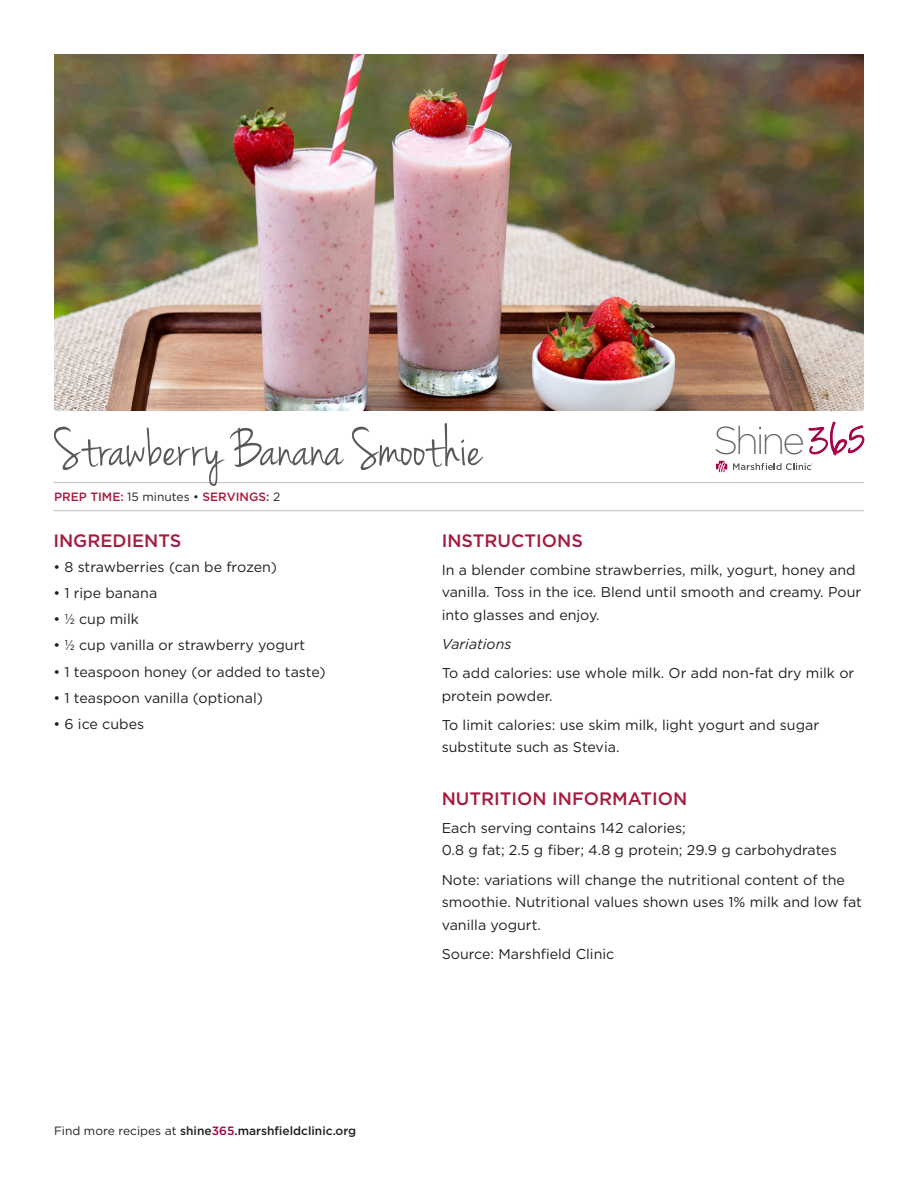
<style>
.page{position:relative;width:918px;height:1188px;background:#fff}
.page>*{position:absolute;margin:0;border:0;box-sizing:border-box;transform-origin:0 0}
.t1{font:58.5px "Jenna Sue";color:#57585a}
.t2{font:200 38.7px "Gotham";letter-spacing:-.08em;color:#57585a}
.Subhead{font:500 18px "Gotham";color:#a61a3d}
.Instructions_Body{font:14.25px/22.5px "Gotham";color:#231f20}
.Ingredient_List{font:14.25px "Gotham";color:#231f20}
.Instructions_Body-2{font:italic 14.25px "Gotham";color:#231f20}
.Ingredient_List-2{font:500 12px "Gotham";color:#231f20}
.Details{font:500 12px "Gotham";color:#a61a3d}
.s1{font-weight:400;color:#231f20}
.s2{font-family:"Gotham Narrow"}
.s3{font-weight:400}
.s4{color:#a30146}
</style>
<div class="page">
<img style="left:54px;top:54px;width:810px;height:356px">
<hr style="left:53px;top:482px;width:811px;height:1px;background:#bcbdc0">
<hr style="left:53px;top:510px;width:811px;height:1px;background:#bcbdc0">
<svg style="left:808px;top:422px;width:57px;height:33px"></svg>
<svg style="left:733px;top:463px;width:80px;height:7px"></svg>
<svg style="left:716px;top:461px;width:11px;height:11px"></svg>
<p class="t1" style="left:54px;top:415px;width:429px">Strawberry Banana Smoothie</p>
<p class="t2" style="left:714px;top:416px;width:93px">Shine</p>
<p class="Details" style="left:54px;top:489px;width:228px">PREP TIME: <span class="s1">15 minutes •</span> SERVINGS: <span class="s1">2</span></p>
<p class="Subhead" style="left:53px;top:529px;width:130px">INGREDIENTS</p>
<p class="Ingredient_List" style="left:53px;top:557px;width:225px">• 8 strawberries (can be frozen)</p>
<p class="Ingredient_List" style="left:53px;top:584px;width:105px">• 1 ripe banana</p>
<p class="Ingredient_List" style="left:53px;top:610px;width:87px">• <span class="s2">½</span> cup milk</p>
<p class="Ingredient_List" style="left:53px;top:636px;width:253px">• <span class="s2">½</span> cup vanilla or strawberry yogurt</p>
<p class="Ingredient_List" style="left:53px;top:662px;width:274px">• 1 teaspoon honey (or added to taste)</p>
<p class="Ingredient_List" style="left:53px;top:689px;width:211px">• 1 teaspoon vanilla (optional)</p>
<p class="Ingredient_List" style="left:53px;top:715px;width:92px">• 6 ice cubes</p>
<p class="Ingredient_List-2" style="left:54px;top:1123px;width:304px"><span class="s3">Find more recipes at</span> shine<span class="s4">365</span>.marshfieldclinic.org</p>
<p class="Subhead" style="left:442px;top:529px;width:143px">INSTRUCTIONS</p>
<p class="Instructions_Body" style="left:442px;top:558px;width:421px">In a blender combine strawberries, milk, yogurt, honey and vanilla. Toss in the ice. Blend until smooth and creamy. Pour into glasses and enjoy.</p>
<p class="Instructions_Body-2" style="left:442px;top:635px;width:71px">Variations</p>
<p class="Instructions_Body" style="left:442px;top:662px;width:414px">To add calories: use whole milk. Or add non-fat dry milk or protein powder.</p>
<p class="Instructions_Body" style="left:442px;top:713px;width:379px">To limit calories: use skim milk, light yogurt and sugar substitute such as Stevia.</p>
<p class="Subhead" style="left:442px;top:787px;width:247px">NUTRITION INFORMATION</p>
<p class="Instructions_Body" style="left:442px;top:816px;width:397px">Each serving contains 142 calories;<br>0.8 g fat; 2.5 g fiber; 4.8 g protein; 29.9 g carbohydrates</p>
<p class="Instructions_Body" style="left:442px;top:868px;width:422px">Note: variations will change the nutritional content of the smoothie. Nutritional values shown uses 1% milk and low fat vanilla yogurt.</p>
<p class="Instructions_Body" style="left:442px;top:942px;width:174px">Source: Marshfield Clinic</p>
</div>
